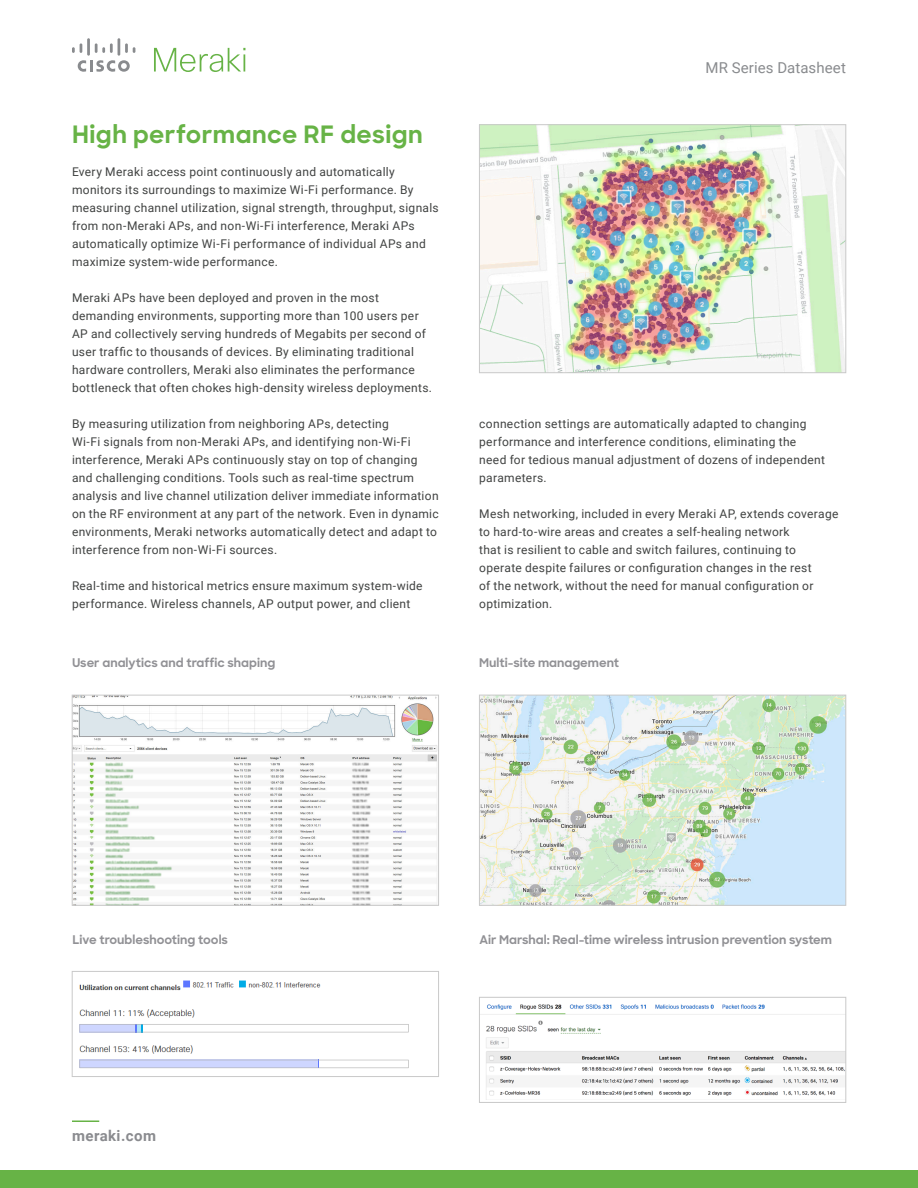
<style>
.page{position:relative;width:918px;height:1188px;background:#fff}
.page>*{position:absolute;margin:0;border:0;box-sizing:border-box;transform-origin:0 0}
.t1{font:700 24px "Sharp Sans";letter-spacing:.02em;color:#67b346}
.t2{font:15px "Roboto";letter-spacing:.01em;color:#898b8e}
.t3{font:700 15px "Roboto";letter-spacing:.03em;color:#8a8b8f}
.Paragraph_-_Small{font:12px/18px "Roboto";letter-spacing:.025em;color:#404241}
.Photo_caption{font:700 12px "Sharp Sans";color:#919195}
</style>
<div class="page">
<div style="left:0;top:1170px;width:918px;height:18px;background:#67b346"></div>
<hr style="left:72px;top:1120px;width:27px;height:2px;background:#67b346">
<img style="left:481px;top:126px;width:363px;height:245px">
<div style="left:479px;top:124px;width:367px;height:249px;border:1px solid #c9c9c9"></div>
<svg style="left:72px;top:38px;width:63px;height:34px"></svg>
<svg style="left:154px;top:48px;width:91px;height:24px"></svg>
<img style="left:74px;top:697px;width:363px;height:207px">
<div style="left:72px;top:695px;width:367px;height:211px;border:1px solid #c9c9c9"></div>
<img style="left:481px;top:697px;width:363px;height:207px">
<div style="left:479px;top:695px;width:367px;height:211px;border:1px solid #c9c9c9"></div>
<img style="left:79px;top:980px;width:242px;height:74px">
<svg style="left:79px;top:1021px;width:322px;height:14px"></svg>
<svg style="left:79px;top:1059px;width:322px;height:10px"></svg>
<svg style="left:80px;top:1024px;width:329px;height:8px"></svg>
<svg style="left:80px;top:1060px;width:329px;height:8px"></svg>
<div style="left:72px;top:971px;width:367px;height:106px;border:1px solid #c9c9c9"></div>
<img style="left:481px;top:1004px;width:363px;height:95px">
<div style="left:479px;top:997px;width:367px;height:106px;border:1px solid #c9c9c9"></div>
<h2 class="t1" style="left:72px;top:116px;width:352px">High performance RF design</h2>
<p class="Paragraph_-_Small" style="left:72px;top:162px;width:368px">Every Meraki access point continuously and automatically monitors its surroundings to maximize Wi-Fi performance. By measuring channel utilization, signal strength, throughput, signals from non-Meraki APs, and non-Wi-Fi interference, Meraki APs automatically optimize Wi-Fi performance of individual APs and maximize system-wide performance.</p>
<p class="Paragraph_-_Small" style="left:72px;top:288px;width:362px">Meraki APs have been deployed and proven in the most demanding environments, supporting more than 100 users per AP and collectively serving hundreds of Megabits per second of user traffic to thousands of devices. By eliminating traditional hardware controllers, Meraki also eliminates the performance bottleneck that often chokes high-density wireless deployments.</p>
<p class="Paragraph_-_Small" style="left:72px;top:414px;width:368px">By measuring utilization from neighboring APs, detecting<br>Wi-Fi signals from non-Meraki APs, and identifying non-Wi-Fi interference, Meraki APs continuously stay on top of changing and challenging conditions. Tools such as real-time spectrum analysis and live channel utilization deliver immediate information on the RF environment at any part of the network. Even in dynamic environments, Meraki networks automatically detect and adapt to interference from non-Wi-Fi sources.</p>
<p class="Paragraph_-_Small" style="left:72px;top:576px;width:352px">Real-time and historical metrics ensure maximum system-wide performance. Wireless channels, AP output power, and client</p>
<p class="t2" style="left:705px;top:57px;width:142px">MR Series Datasheet</p>
<p class="Paragraph_-_Small" style="left:479px;top:414px;width:347px">connection settings are automatically adapted to changing performance and interference conditions, eliminating the need for tedious manual adjustment of dozens of independent parameters.</p>
<p class="Paragraph_-_Small" style="left:479px;top:504px;width:361px">Mesh networking, included in every Meraki AP, extends coverage to hard-to-wire areas and creates a self-healing network<br>that is resilient to cable and switch failures, continuing to operate despite failures or configuration changes in the rest<br>of the network, without the need for manual configuration or optimization.</p>
<p class="Photo_caption" style="left:72px;top:654px;width:205px">User analytics and traffic shaping</p>
<p class="Photo_caption" style="left:479px;top:654px;width:141px">Multi-site management</p>
<p class="Photo_caption" style="left:72px;top:931px;width:157px">Live troubleshooting tools</p>
<p class="Photo_caption" style="left:479px;top:931px;width:354px">Air Marshal: Real-time wireless intrusion prevention system</p>
<p class="t3" style="left:72px;top:1125px;width:86px">meraki.com</p>
</div>
